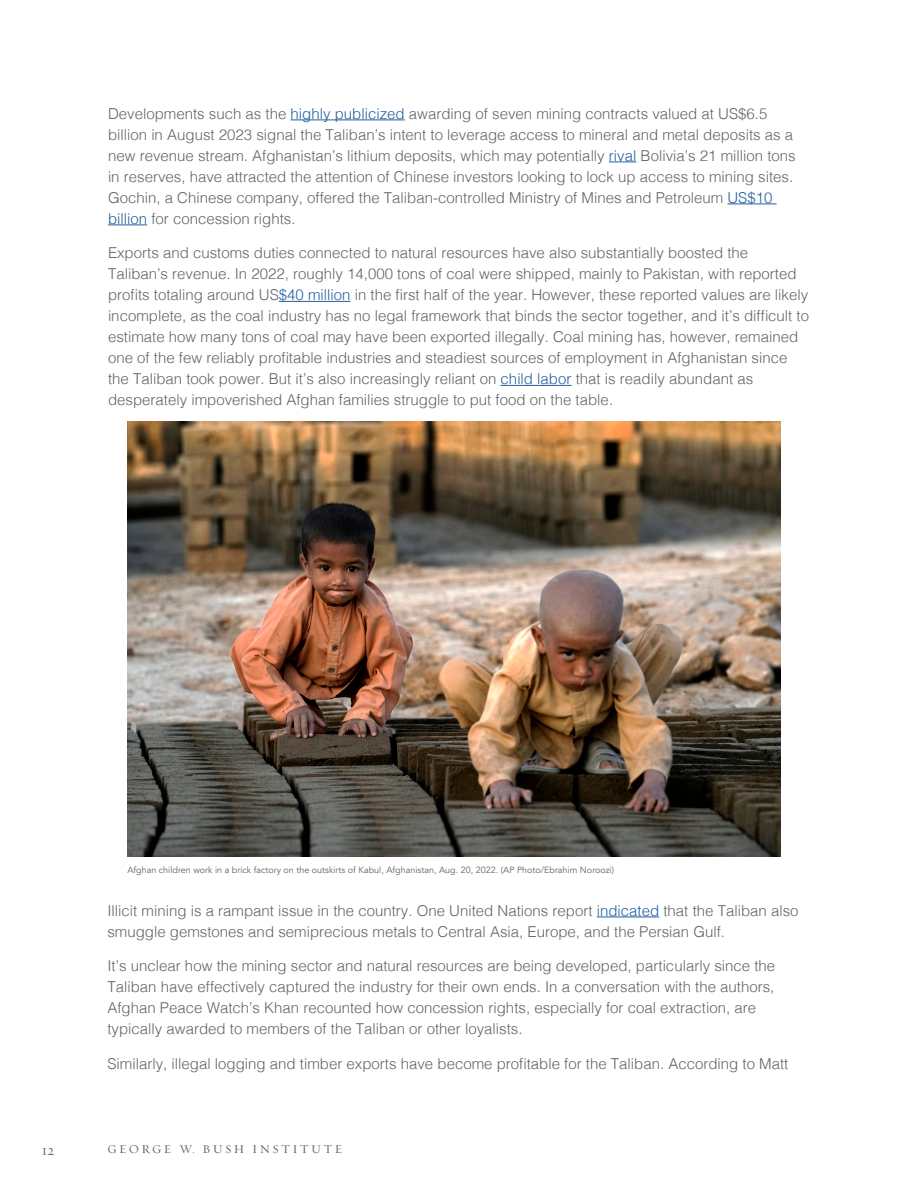
<style>
.page{position:relative;width:918px;height:1188px;background:#fff}
.page>*{position:absolute;margin:0;border:0;box-sizing:border-box;transform-origin:0 0}
.t1{font:300 15px/21px "Helvetica";color:#5f636a}
.t2{font:15px "Requiem Display";color:#5f636a}
.t3{font:12px "Requiem Text";letter-spacing:.2em;color:#5f636a}
.t4{font:9px "Avenir";color:#5f636a}
.s1{color:#215e9e}
</style>
<div class="page">
<hr style="left:291px;top:120px;width:114px;height:1px;background:#215e9e">
<svg style="left:609px;top:162px;width:27px;height:1px"></svg>
<hr style="left:727px;top:204px;width:50px;height:1px;background:#215e9e">
<hr style="left:108px;top:225px;width:39px;height:1px;background:#215e9e">
<hr style="left:279px;top:301px;width:72px;height:1px;background:#215e9e">
<hr style="left:501px;top:385px;width:70px;height:1px;background:#215e9e">
<img style="left:127px;top:421px;width:653px;height:435px">
<hr style="left:597px;top:917px;width:62px;height:1px;background:#215e9e">
<p class="t1" style="left:108px;top:102px;width:689px">Developments such as the <span class="s1">highly publicized</span> awarding of seven mining contracts valued at US$6.5 billion in August 2023 signal the Taliban’s intent to leverage access to mineral and metal deposits as a new revenue stream. Afghanistan’s lithium deposits, which may potentially <span class="s1">rival</span> Bolivia’s 21 million tons in reserves, have attracted the attention of Chinese investors looking to lock up access to mining sites.<br>Gochin, a Chinese company, offered the Taliban-controlled Ministry of Mines and Petroleum <span class="s1">US$10 billion</span> for concession rights.</p>
<p class="t1" style="left:108px;top:241px;width:703px">Exports and customs duties connected to natural resources have also substantially boosted the Taliban’s revenue. In 2022, roughly 14,000 tons of coal were shipped, mainly to Pakistan, with reported profits totaling around US<span class="s1">$40 million</span> in the first half of the year. However, these reported values are likely incomplete, as the coal industry has no legal framework that binds the sector together, and it’s difficult to estimate how many tons of coal may have been exported illegally. Coal mining has, however, remained one of the few reliably profitable industries and steadiest sources of employment in Afghanistan since the Taliban took power. But it’s also increasingly reliant on <span class="s1">child labor</span> that is readily abundant as desperately impoverished Afghan families struggle to put food on the table.</p>
<p class="t4" style="left:127px;top:865px;width:488px">Afghan children work in a brick factory on the outskirts of Kabul, Afghanistan, Aug. 20, 2022. (AP Photo/Ebrahim Noroozi)</p>
<p class="t1" style="left:107px;top:899px;width:693px">Illicit mining is a rampant issue in the country. One United Nations report <span class="s1">indicated</span> that the Taliban also smuggle gemstones and semiprecious metals to Central Asia, Europe, and the Persian Gulf.</p>
<p class="t1" style="left:107px;top:954px;width:669px">It’s unclear how the mining sector and natural resources are being developed, particularly since the Taliban have effectively captured the industry for their own ends. In a conversation with the authors, Afghan Peace Watch’s Khan recounted how concession rights, especially for coal extraction, are typically awarded to members of the Taliban or other loyalists.</p>
<p class="t1" style="left:107px;top:1052px;width:683px">Similarly, illegal logging and timber exports have become profitable for the Taliban. According to Matt</p>
<p class="t2" style="left:42px;top:1140px;width:14px">12</p>
<p class="t3" style="left:107px;top:1140px;width:236px">GEORGE W. BUSH INSTITUTE</p>
</div>
